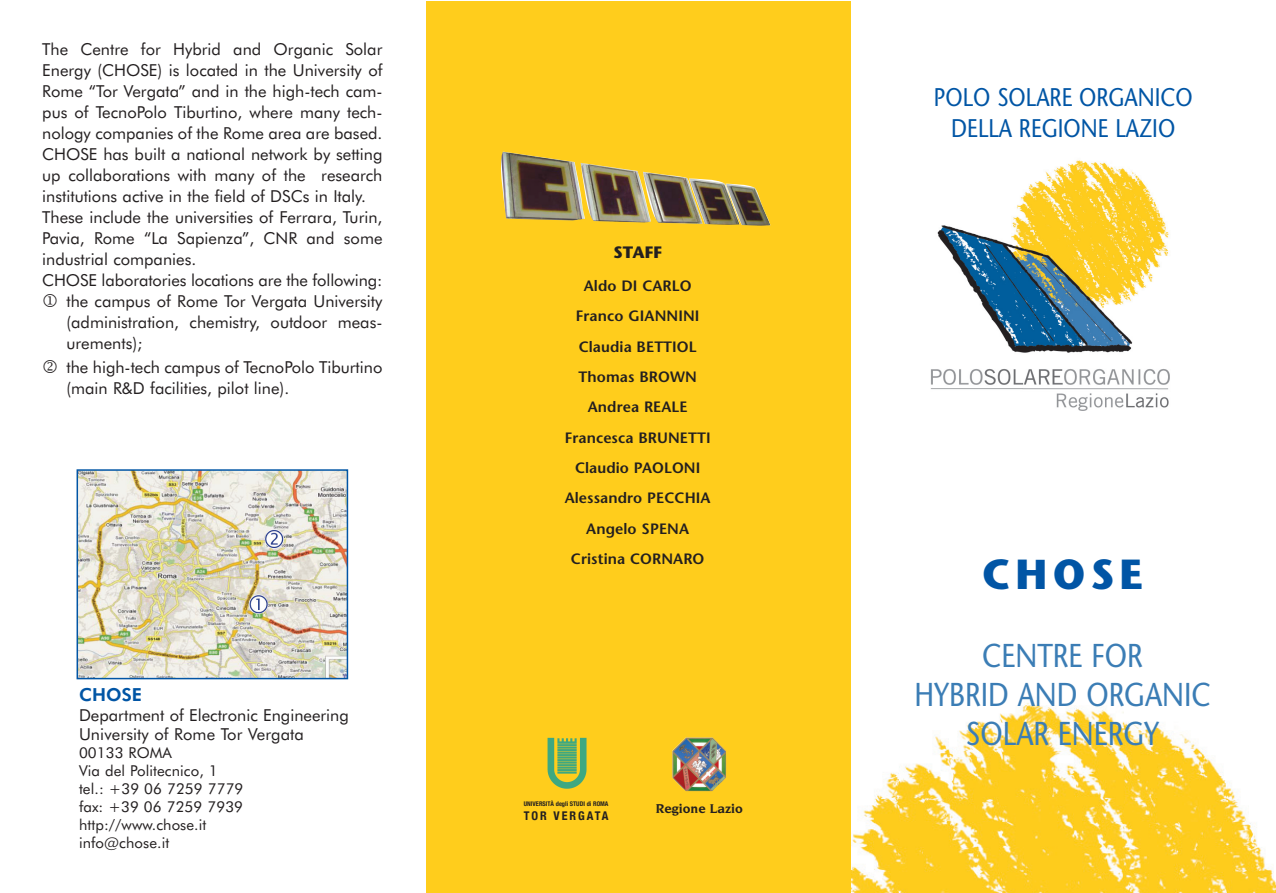
<style>
.page{position:relative;width:1276px;height:893px;background:#fff}
.page>*{position:absolute;margin:0;border:0;box-sizing:border-box;transform-origin:0 0}
.t1{font:700 42px "Stone Sans";letter-spacing:.125em;color:#0155a5}
.t2{font:33px/39px "Stone Sans";color:#3b7db5;text-align:center;scale:.85 1}
.t3{font:25.5px/30.6px "Stone Sans";color:#0155a5;text-align:center;scale:.85 1}
.t4{font:800 18px "Futura BT";letter-spacing:.005em;color:#0155a5}
.t5{font:16.5px/19.5px "Futura BT";color:#231f20}
.t6{font:700 16.5px "Stone Sans";letter-spacing:.005em;color:#231f20}
.t7{font:600 15px/30.5px "Stone Sans";letter-spacing:.005em;color:#231f20;text-align:center}
.t8{font:15px/18px "Futura BT";letter-spacing:.005em;color:#231f20}
.t9{font:700 13.5px "Novarese IT Cby BT";color:#231f20}
.t10{font:700 condensed 12px "Helvetica Neue";letter-spacing:.165em;color:#231f20}
.t11{font:700 condensed 6.45px "Helvetica Neue";color:#231f20}
</style>
<div class="page">
<div style="left:426px;top:1px;width:424px;height:892px;background:#ffcd1c"></div>
<img style="left:930px;top:160px;width:240px;height:251px">
<img style="left:851px;top:703px;width:424px;height:190px">
<img style="left:501px;top:152px;width:269px;height:74px">
<img style="left:547px;top:737px;width:40px;height:52px">
<img style="left:672px;top:737px;width:54px;height:54px">
<img style="left:80px;top:472px;width:265px;height:204px">
<div style="left:77px;top:469px;width:271px;height:210px;border:2px solid #0155a5"></div>
<p class="t5" style="left:42px;top:41px;width:342px">The Centre for Hybrid and Organic Solar</p>
<p class="t5" style="left:42px;top:62px;width:342px">Energy (CHOSE) is located in the University of</p>
<p class="t5" style="left:42px;top:83px;width:342px">Rome “Tor Vergata” and in the high-tech cam-</p>
<p class="t5" style="left:42px;top:104px;width:342px">pus of TecnoPolo Tiburtino, where many tech-</p>
<p class="t5" style="left:42px;top:125px;width:342px">nology companies of the Rome area are based.</p>
<p class="t5" style="left:42px;top:146px;width:342px">CHOSE has built a national network by setting</p>
<p class="t5" style="left:42px;top:167px;width:342px">up collaborations with many of the research</p>
<p class="t5" style="left:42px;top:188px;width:325px">institutions active in the field of DSCs in Italy.</p>
<p class="t5" style="left:42px;top:209px;width:342px">These include the universities of Ferrara, Turin,</p>
<p class="t5" style="left:42px;top:230px;width:342px">Pavia, Rome “La Sapienza”, CNR and some</p>
<p class="t5" style="left:42px;top:251px;width:155px">industrial companies.</p>
<p class="t5" style="left:42px;top:272px;width:342px">CHOSE laboratories locations are the following:</p>
<p class="t5" style="left:66px;top:293px;width:317px">the campus of Rome Tor Vergata University</p>
<p class="t5" style="left:66px;top:314px;width:317px">(administration, chemistry, outdoor meas-</p>
<p class="t5" style="left:66px;top:335px;width:77px">urements);</p>
<p class="t5" style="left:66px;top:358px;width:317px;line-height:21px">the high-tech campus of TecnoPolo Tiburtino (main R&amp;D facilities, pilot line).</p>
<p class="t4" style="left:79px;top:687px;width:65px">CHOSE</p>
<p class="t5" style="left:79px;top:707px;width:271px">Department of Electronic Engineering<br>University of Rome Tor Vergata</p>
<p class="t8" style="left:79px;top:745px;width:166px">00133 ROMA<br>Via del Politecnico, 1 tel.: +39 06 7259 7779 fax: +39 06 7259 7939 http://www.chose.it info@chose.it</p>
<p class="t6" style="left:613px;top:246px;width:50px">STAFF</p>
<p class="t7" style="left:565px;top:272px;width:147px">Aldo DI CARLO<br>Franco GIANNINI<br>Claudia BETTIOL<br>Thomas BROWN<br>Andrea REALE<br>Francesca BRUNETTI<br>Claudio PAOLONI<br>Alessandro PECCHIA<br>Angelo SPENA<br>Cristina CORNARO</p>
<p class="t11" style="left:524px;top:800px;width:86px">UNIVERSITÀ degli STUDI di ROMA</p>
<p class="t10" style="left:524px;top:809px;width:86px">TOR VERGATA</p>
<p class="t9" style="left:656px;top:802px;width:88px">Regione Lazio</p>
<h3 class="t3" style="left:934px;top:85px;width:306px">POLO SOLARE ORGANICO<br>DELLA REGIONE LAZIO</h3>
<h1 class="t1" style="left:982px;top:559px;width:162px">CHOSE</h1>
<h2 class="t2" style="left:914px;top:640px;width:350px">CENTRE FOR<br>HYBRID AND ORGANIC<br>SOLAR ENERGY</h2>
</div>
